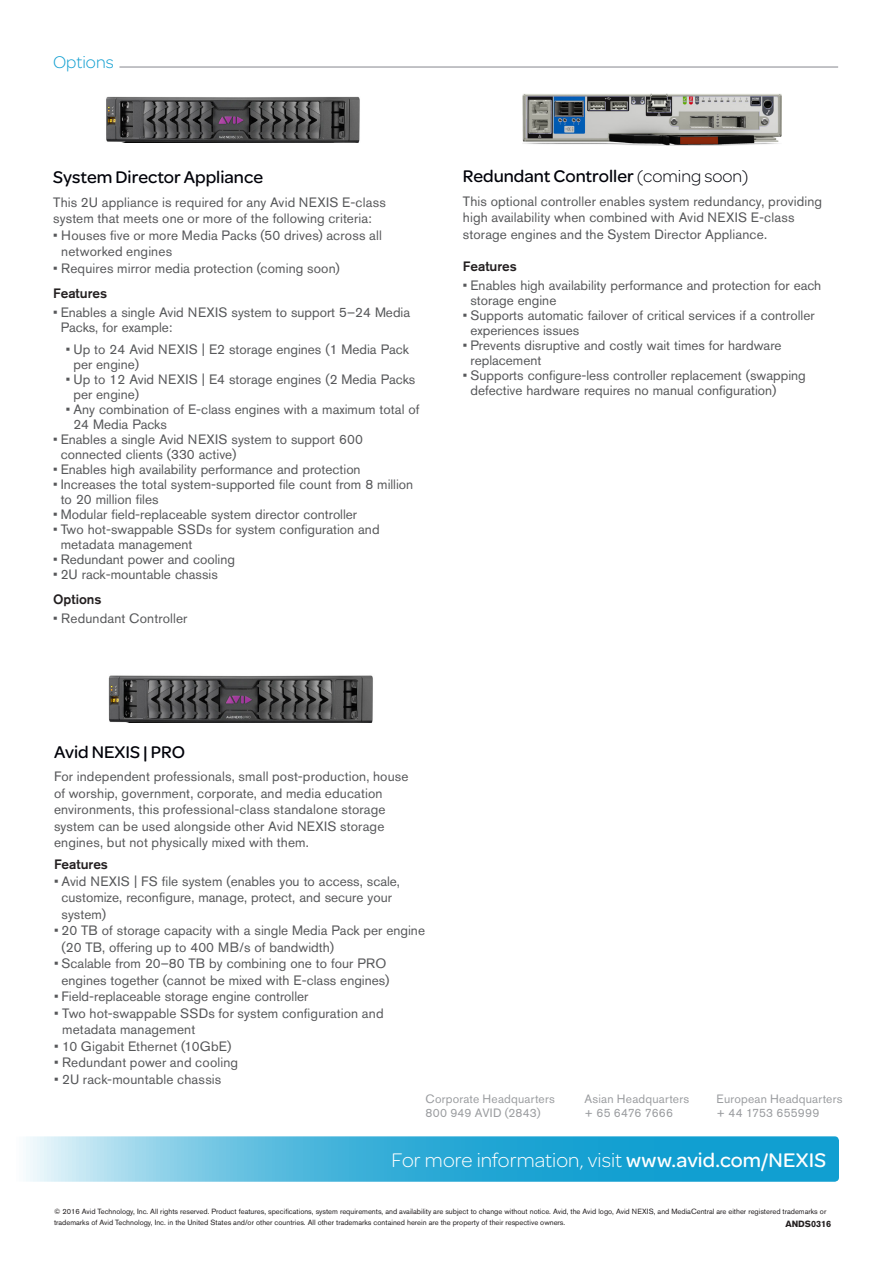
<style>
.page{position:relative;width:893px;height:1263px;background:#fff}
.page>*{position:absolute;margin:0;border:0;box-sizing:border-box;transform-origin:0 0}
.CTA{font:300 21px "Avid Omnes";color:#fff}
.intro_paragraph_-_he{font:500 18px "Avid Omnes";color:#010209}
.subhead_-_blue{font:300 18px "Avid Omnes";color:#119fd1}
.body{font:13.5px/15px "Akzidenz Grotesk BE";color:#57585a}
.intro_paragraph_-_he-2{font:13.5px/16.5px "Akzidenz Grotesk BE";letter-spacing:.01em;color:#57585a}
.sub_subhead_backpage{font:500 13.5px "Akzidenz Grotesk BE";color:#231f20}
.body-2{font:12px "Akzidenz Grotesk BE";letter-spacing:.015em;color:#9b9da0}
.t1{font:700 9px "Akzidenz Grotesk BE";color:#231f20}
.legal{font:7.5px/11.4px "Akzidenz Grotesk BE";color:#231f20}
.s1{font-weight:300}
.s2{font-weight:500}
</style>
<div class="page">
<svg style="left:26px;top:1136px;width:813px;height:46px;background:#4ab5db"></svg>
<img style="left:108px;top:675px;width:265px;height:47px">
<img style="left:106px;top:96px;width:254px;height:47px">
<hr style="left:119px;top:66px;width:719px;height:2px;background:#aeafb3">
<img style="left:522px;top:93px;width:260px;height:52px">
<p class="subhead_-_blue" style="left:53px;top:51px;width:62px">Options</p>
<p class="intro_paragraph_-_he" style="left:53px;top:165px;width:211px">System Director Appliance</p>
<p class="body" style="left:53px;top:194px;width:334px;line-height:16.5px">This 2U appliance is required for any Avid NEXIS E-class system that meets one or more of the following criteria:</p>
<p class="body" style="left:61px;top:227px;width:322px;line-height:16.5px;text-indent:-8px">• Houses five or more Media Packs (50 drives) across all networked engines</p>
<p class="body" style="left:53px;top:261px;width:288px">• Requires mirror media protection (coming soon)</p>
<p class="sub_subhead_backpage" style="left:53px;top:285px;width:55px">Features</p>
<p class="body" style="left:61px;top:305px;width:351px;text-indent:-8px">• Enables a single Avid NEXIS system to support 5–24 Media<br>Packs, for example:</p>
<p class="body" style="left:73px;top:341px;width:337px;text-indent:-8px">• Up to 24 Avid NEXIS | E2 storage engines (1 Media Pack per engine)</p>
<p class="body" style="left:73px;top:371px;width:343px;text-indent:-8px">• Up to 12 Avid NEXIS | E4 storage engines (2 Media Packs per engine)</p>
<p class="body" style="left:73px;top:401px;width:348px;text-indent:-8px">• Any combination of E-class engines with a maximum total of<br>24 Media Packs</p>
<p class="body" style="left:61px;top:431px;width:304px;text-indent:-8px">• Enables a single Avid NEXIS system to support 600 connected clients (330 active)</p>
<p class="body" style="left:53px;top:461px;width:309px">• Enables high availability performance and protection</p>
<p class="body" style="left:61px;top:476px;width:354px;text-indent:-8px">• Increases the total system-supported file count from 8 million to 20 million files</p>
<p class="body" style="left:53px;top:506px;width:306px">• Modular field-replaceable system director controller</p>
<p class="body" style="left:61px;top:521px;width:320px;text-indent:-8px">• Two hot-swappable SSDs for system configuration and metadata management</p>
<p class="body" style="left:53px;top:551px;width:183px">• Redundant power and cooling</p>
<p class="body" style="left:53px;top:566px;width:166px">• 2U rack-mountable chassis</p>
<p class="sub_subhead_backpage" style="left:53px;top:591px;width:50px">Options</p>
<p class="body" style="left:53px;top:611px;width:136px">• Redundant Controller</p>
<p class="intro_paragraph_-_he" style="left:463px;top:164px;width:287px">Redundant Controller <span class="s1">(coming soon)</span></p>
<p class="intro_paragraph_-_he-2" style="left:463px;top:193px;width:361px">This optional controller enables system redundancy, providing high availability when combined with Avid NEXIS E-class storage engines and the System Director Appliance.</p>
<p class="sub_subhead_backpage" style="left:463px;top:258px;width:55px">Features</p>
<p class="body" style="left:470px;top:278px;width:352px;text-indent:-8px">• Enables high availability performance and protection for each storage engine</p>
<p class="body" style="left:470px;top:308px;width:346px;text-indent:-8px">• Supports automatic failover of critical services if a controller experiences issues</p>
<p class="body" style="left:470px;top:338px;width:313px;text-indent:-8px">• Prevents disruptive and costly wait times for hardware replacement</p>
<p class="body" style="left:470px;top:368px;width:337px;text-indent:-8px">• Supports configure-less controller replacement (swapping defective hardware requires no manual configuration)</p>
<p class="intro_paragraph_-_he" style="left:54px;top:739px;width:133px">Avid NEXIS | PRO</p>
<p class="body" style="left:54px;top:768px;width:356px;line-height:16.5px">For independent professionals, small post-production, house of worship, government, corporate, and media education environments, this professional-class standalone storage system can be used alongside other Avid NEXIS storage engines, but not physically mixed with them.</p>
<p class="sub_subhead_backpage" style="left:54px;top:856px;width:55px">Features</p>
<p class="body" style="left:62px;top:873px;width:340px;line-height:16.5px;text-indent:-8px">• Avid NEXIS | FS file system (enables you to access, scale, customize, reconfigure, manage, protect, and secure your system)</p>
<p class="body" style="left:62px;top:922px;width:365px;line-height:16.5px;text-indent:-8px">• 20 TB of storage capacity with a single Media Pack per engine (20 TB, offering up to 400 MB/s of bandwidth)</p>
<p class="body" style="left:54px;top:955px;width:337px;line-height:16.5px;text-align:center">• Scalable from 20–80 TB by combining one to four PRO engines together (cannot be mixed with E-class engines)</p>
<p class="body" style="left:54px;top:989px;width:256px">• Field-replaceable storage engine controller</p>
<p class="body" style="left:62px;top:1005px;width:323px;line-height:16.5px;text-indent:-8px">• Two hot-swappable SSDs for system configuration and metadata management</p>
<p class="body" style="left:54px;top:1038px;width:179px">• 10 Gigabit Ethernet (10GbE)</p>
<p class="body" style="left:54px;top:1055px;width:186px">• Redundant power and cooling</p>
<p class="body" style="left:54px;top:1071px;width:169px">• 2U rack-mountable chassis</p>
<p class="body-2" style="left:426px;top:1092px;width:131px">Corporate Headquarters</p>
<p class="body-2" style="left:585px;top:1092px;width:106px">Asian Headquarters</p>
<p class="body-2" style="left:717px;top:1092px;width:127px">European Headquarters</p>
<p class="body-2" style="left:426px;top:1105px;width:117px">800 949 AVID (2843)</p>
<p class="body-2" style="left:585px;top:1105px;width:90px">+ 65 6476 7666</p>
<p class="body-2" style="left:717px;top:1105px;width:104px">+ 44 1753 655999</p>
<p class="CTA" style="left:392px;top:1146px;width:436px">For more information, visit <span class="s2">www.avid.com/NEXIS</span></p>
<p class="legal" style="left:54px;top:1205px;width:774px">© 2016 Avid Technology, Inc. All rights reserved. Product features, specifications, system requirements, and availability are subject to change without notice. Avid, the Avid logo, Avid NEXIS, and MediaCentral are either registered trademarks or trademarks of Avid Technology, Inc. in the United States and/or other countries. All other trademarks contained herein are the property of their respective owners.</p>
<p class="t1" style="left:785px;top:1218px;width:47px">ANDS0316</p>
</div>
